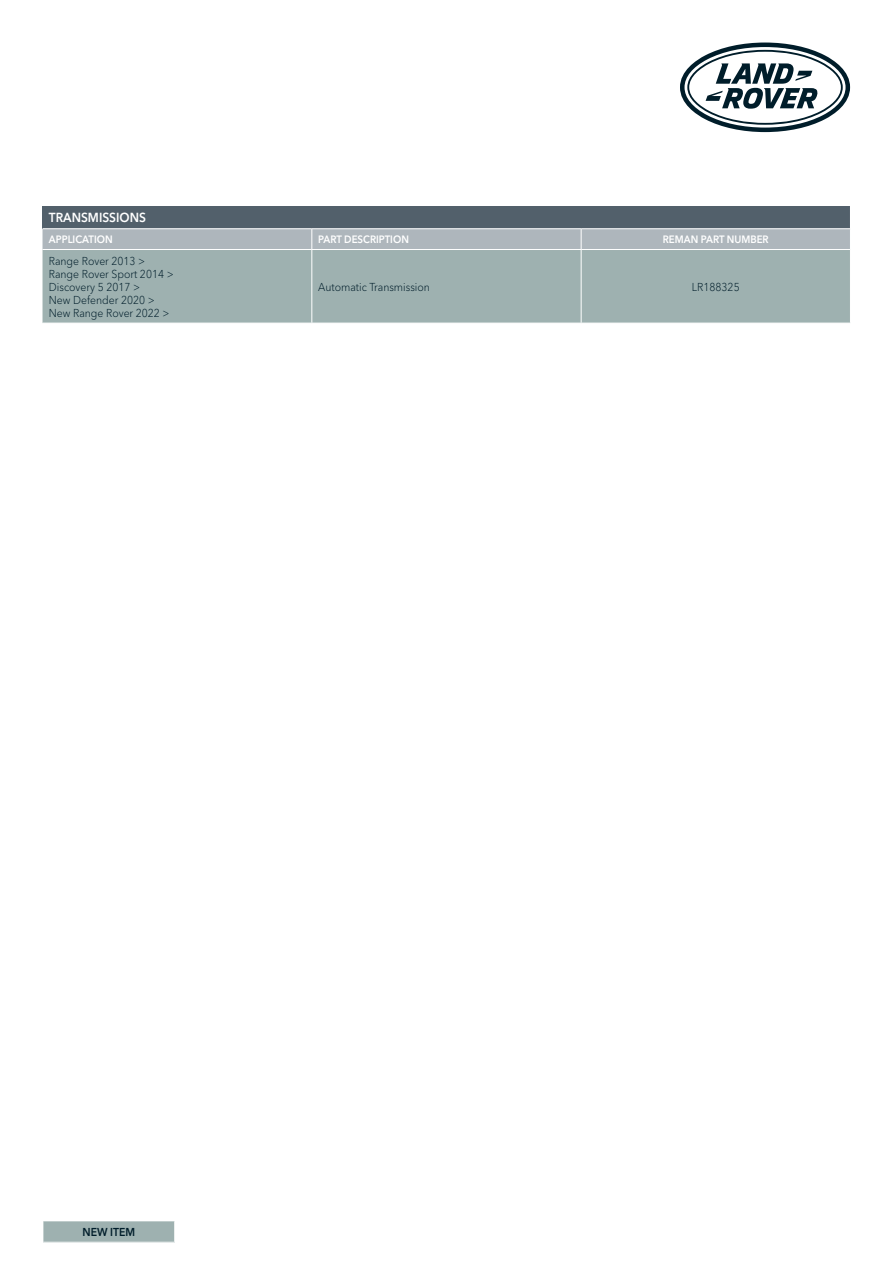
<style>
.page{position:relative;width:893px;height:1263px;background:#fff}
.page>*{position:absolute;margin:0;border:0;box-sizing:border-box;transform-origin:0 0}
.t1{font:600 13.05px "Avenir Next W1 G";color:#fff;scale:.92 1}
.t2{font:300 11.4px/13px "Avenir Next W1 G";color:#001d2a;scale:.92 1}
.t3{font:600 11.4px "Avenir Next W1 G";color:#001d2a;scale:.92 1}
.t4{font:600 10.65px "Avenir Next W1 G";color:#fff;scale:.92 1}
</style>
<div class="page">
<svg style="left:680px;top:43px;width:170px;height:89px"></svg>
<div style="left:43px;top:250px;width:807px;height:73px;background:#9eb1b0"></div>
<svg style="left:43px;top:206px;width:807px;height:43px;background:#808b93"></svg>
<hr style="left:311px;top:250px;width:1px;height:73px;background:#fff">
<hr style="left:581px;top:250px;width:1px;height:73px;background:#fff">
<div style="left:43px;top:1221px;width:132px;height:21px;background:#9eb1b0"></div>
<svg style="left:43px;top:1221px;width:1px;height:21px"></svg>
<svg style="left:174px;top:1221px;width:1px;height:21px"></svg>
<p class="t1" style="left:49px;top:207px;width:107px">TRANSMISSIONS</p>
<p class="t4" style="left:49px;top:231px;width:71px">APPLICATION</p>
<p class="t4" style="left:318px;top:231px;width:100px">PART DESCRIPTION</p>
<p class="t4" style="left:663px;top:231px;width:117px">REMAN PART NUMBER</p>
<p class="t2" style="left:49px;top:253px;width:137px">Range Rover 2013 &gt;<br>Range Rover Sport 2014 &gt;<br>Discovery 5 2017 &gt;<br>New Defender 2020 &gt;<br>New Range Rover 2022 &gt;</p>
<p class="t2" style="left:318px;top:279px;width:123px">Automatic Transmission</p>
<p class="t2" style="left:692px;top:279px;width:53px">LR188325</p>
<p class="t3" style="left:82px;top:1223px;width:59px">NEW ITEM</p>
</div>
